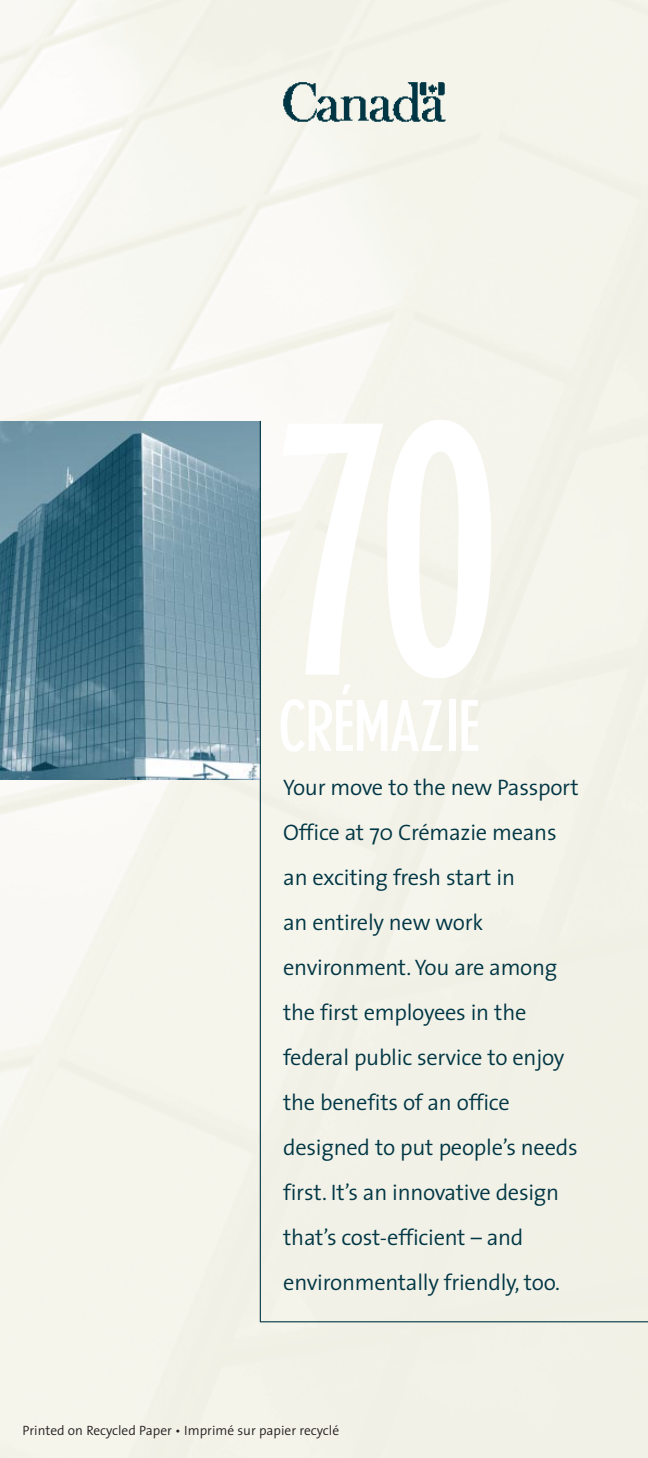
<style>
.page{position:relative;width:648px;height:1458px;background:#fff}
.page>*{position:absolute;margin:0;border:0;box-sizing:border-box;transform-origin:0 0}
.t1{font:346.72px "Cg Erbar Lt Cd";color:#fff}
.t2{font:300 22.5px/45px "The Sans";letter-spacing:-.01em;color:#003644}
.t3{font:300 13.5px "The Sans";color:#231f20}
</style>
<div class="page">
<hr style="left:260px;top:1321px;width:388px;height:1px;background:#003644">
<img style="left:0;top:421px;width:260px;height:359px">
<img style="left:281px;top:82px;width:167px;height:42px">
<hr style="left:260px;top:421px;width:1px;height:901px;background:#003644">
<h1 class="t1" style="left:264px;top:428px;width:239px">70</h1>
<p class="t2" style="left:283px;top:767px;width:297px">Your move to the new Passport<br>Office at 70 Crémazie means an exciting fresh start in<br>an entirely new work environment. You are among the first employees in the federal public service to enjoy the benefits of an office designed to put people’s needs first. It’s an innovative design that’s cost-efficient – and environmentally friendly, too.</p>
<p class="t3" style="left:22px;top:1426px;width:318px">Printed on Recycled Paper • Imprimé sur papier recyclé</p>
</div>
